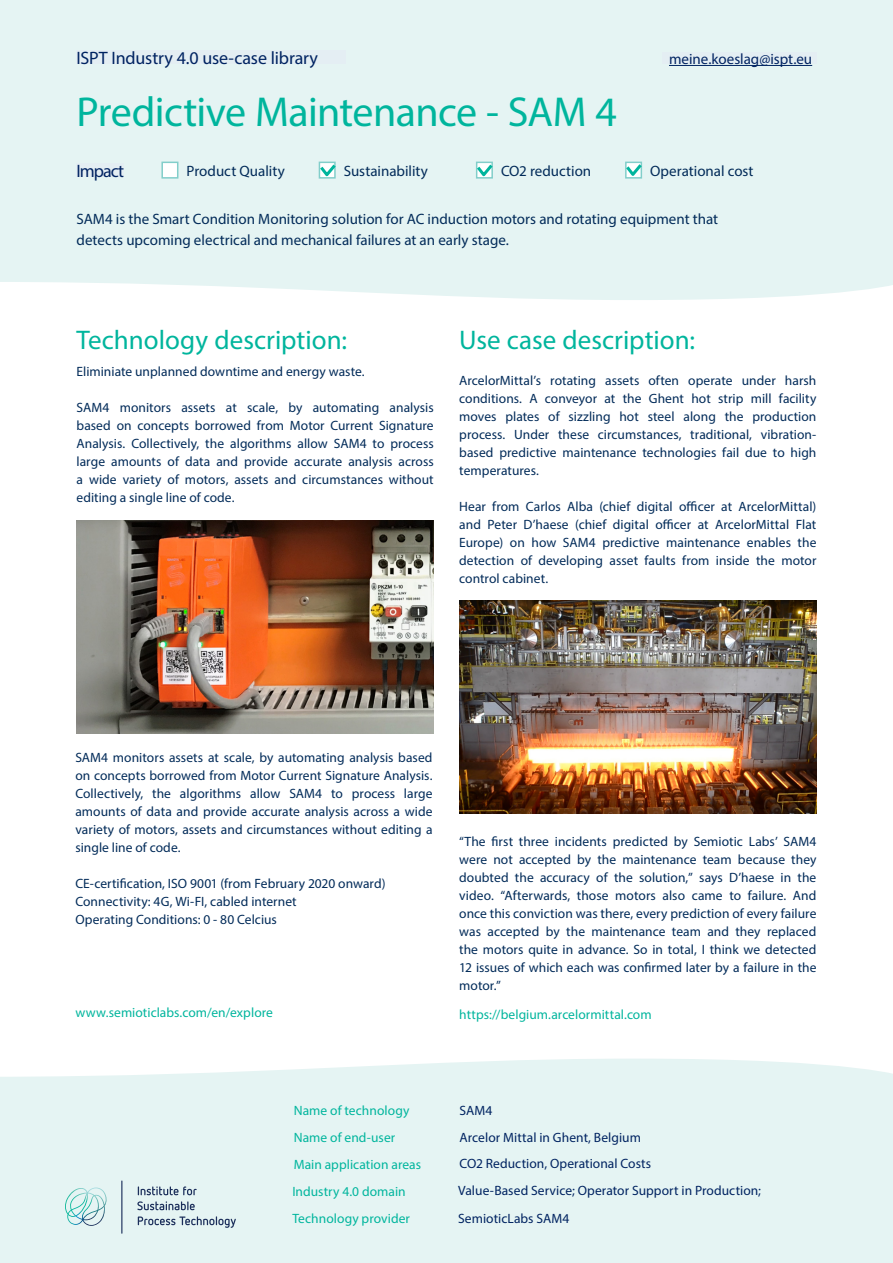
<style>
.page{position:relative;width:893px;height:1263px;background:#fff}
.page>*{position:absolute;margin:0;border:0;box-sizing:border-box;transform-origin:0 0}
.t1{font:42px "Myriad Pro";letter-spacing:-.015em;color:#00b59d}
.t2{font:27px "Myriad Pro";color:#00b59d}
.t3{font:18px "Myriad Pro";letter-spacing:-.01em;color:#002361}
.Tekst__ispt_donkerbl{font:15px "Myriad Pro";color:#022b59}
.Tekst__ispt_donkerbl-2{font:15px "Myriad Pro";color:#002361}
.Tekst__ispt_donkerbl-3{font:13.5px/18px "Myriad Pro";letter-spacing:.005em;color:#022b59;text-align:justify}
.Tekst__ispt_donkerbl-4{font:13.5px "Myriad Pro";letter-spacing:.005em;color:#00b59d}
.Tekst__ispt_donkerbl-5{font:13.5px "Myriad Pro";letter-spacing:.005em;color:#002361}
</style>
<div class="page">
<div style="left:0;top:0;width:893px;height:300px;background:#e5f4f3"></div>
<div style="left:0;top:1058px;width:893px;height:205px;background:#e5f4f3"></div>
<div style="left:662px;top:53px;width:154px;height:11px;background:#e4eef3"></div>
<hr style="left:669px;top:65px;width:143px;height:1px;background:#002361">
<div style="left:77px;top:50px;width:269px;height:14px;background:#e4eef3"></div>
<div style="left:77px;top:163px;width:47px;height:14px;background:#e4eef3"></div>
<img style="left:77px;top:521px;width:357px;height:212px">
<img style="left:459px;top:601px;width:357px;height:212px">
<hr style="left:121px;top:1180px;width:1px;height:54px;background:#1c2f5b">
<svg style="left:64px;top:1187px;width:43px;height:39px;background:#c4e4e3"></svg>
<svg style="left:138px;top:1186px;width:59px;height:9px"></svg>
<svg style="left:137px;top:1201px;width:58px;height:9px"></svg>
<svg style="left:138px;top:1216px;width:98px;height:12px"></svg>
<div style="left:161px;top:162px;width:17px;height:17px;background:#fff;border:2px solid #82ceca"></div>
<svg style="left:317px;top:161px;width:22px;height:19px"></svg>
<svg style="left:474px;top:161px;width:22px;height:19px"></svg>
<svg style="left:623px;top:161px;width:22px;height:18px"></svg>
<p class="t3" style="left:77px;top:47px;width:243px">ISPT Industry 4.0 use-case library</p>
<p class="t1" style="left:77px;top:86px;width:542px">Predictive Maintenance - SAM 4</p>
<p class="Tekst__ispt_donkerbl-2" style="left:669px;top:50px;width:145px">meine.koeslag@ispt.eu</p>
<p class="t3" style="left:77px;top:160px;width:49px">Impact</p>
<p class="Tekst__ispt_donkerbl" style="left:187px;top:161px;width:100px">Product Quality</p>
<p class="Tekst__ispt_donkerbl" style="left:344px;top:161px;width:86px">Sustainability</p>
<p class="Tekst__ispt_donkerbl" style="left:501px;top:161px;width:92px">CO2 reduction</p>
<p class="Tekst__ispt_donkerbl" style="left:650px;top:161px;width:105px">Operational cost</p>
<p class="Tekst__ispt_donkerbl" style="left:77px;top:209px;width:643px">SAM4 is the Smart Condition Monitoring solution for AC induction motors and rotating equipment that</p>
<p class="Tekst__ispt_donkerbl" style="left:77px;top:230px;width:434px">detects upcoming electrical and mechanical failures at an early stage.</p>
<p class="t2" style="left:77px;top:323px;width:272px">Technology description:</p>
<p class="t2" style="left:459px;top:323px;width:237px">Use case description:</p>
<p class="Tekst__ispt_donkerbl-3" style="left:77px;top:363px;width:290px">Eliminiate unplanned downtime and energy waste.</p>
<p class="Tekst__ispt_donkerbl-3" style="left:77px;top:399px;width:359px">SAM4 monitors assets at scale, by automating analysis based on concepts borrowed from Motor Current Signature Analysis. Collectively, the algorithms allow SAM4 to process large amounts of data and provide accurate analysis across a wide variety of motors, assets and circumstances without editing a single line of code.</p>
<p class="Tekst__ispt_donkerbl-3" style="left:459px;top:371px;width:359px">ArcelorMittal’s rotating assets often operate under harsh conditions. A conveyor at the Ghent hot strip mill facility moves plates of sizzling hot steel along the production process. Under these circumstances, traditional, vibration&shy;based predictive maintenance technologies fail due to high temperatures.</p>
<p class="Tekst__ispt_donkerbl-3" style="left:459px;top:497px;width:359px">Hear from Carlos Alba (chief digital officer at ArcelorMittal) and Peter D’haese (chief digital officer at ArcelorMittal Flat Europe) on how SAM4 predictive maintenance enables the detection of developing asset faults from inside the motor control cabinet.</p>
<p class="Tekst__ispt_donkerbl-3" style="left:75px;top:748px;width:359px">SAM4 monitors assets at scale, by automating analysis based on concepts borrowed from Motor Current Signature Analysis.<br>Collectively, the algorithms allow SAM4 to process large amounts of data and provide accurate analysis across a wide variety of motors, assets and circumstances without editing a single line of code.</p>
<p class="Tekst__ispt_donkerbl-3" style="left:75px;top:874px;width:312px">CE-certification, ISO 9001 (from February 2020 onward)</p>
<p class="Tekst__ispt_donkerbl-3" style="left:75px;top:892px;width:223px">Connectivity: 4G, Wi-FI, cabled internet</p>
<p class="Tekst__ispt_donkerbl-3" style="left:75px;top:910px;width:203px">Operating Conditions: 0 - 80 Celcius</p>
<p class="Tekst__ispt_donkerbl-3" style="left:459px;top:833px;width:359px">“The first three incidents predicted by Semiotic Labs’ SAM4 were not accepted by the maintenance team because they doubted the accuracy of the solution,” says D’haese in the video. “Afterwards, those motors also came to failure. And once this conviction was there, every prediction of every failure was accepted by the maintenance team and they replaced the motors quite in advance. So in total, I think we detected 12 issues of which each was confirmed later by a failure in the motor.”</p>
<p class="Tekst__ispt_donkerbl-4" style="left:75px;top:1004px;width:199px">www.semioticlabs.com/en/explore</p>
<p class="Tekst__ispt_donkerbl-4" style="left:459px;top:1006px;width:194px">https://belgium.arcelormittal.com</p>
<p class="Tekst__ispt_donkerbl-4" style="left:294px;top:1102px;width:117px">Name of technology</p>
<p class="Tekst__ispt_donkerbl-5" style="left:460px;top:1102px;width:34px">SAM4</p>
<p class="Tekst__ispt_donkerbl-4" style="left:294px;top:1129px;width:103px">Name of end-user</p>
<p class="Tekst__ispt_donkerbl-5" style="left:460px;top:1129px;width:183px">Arcelor Mittal in Ghent, Belgium</p>
<p class="Tekst__ispt_donkerbl-4" style="left:294px;top:1156px;width:129px">Main application areas</p>
<p class="Tekst__ispt_donkerbl-5" style="left:460px;top:1155px;width:193px">CO2 Reduction, Operational Costs</p>
<p class="Tekst__ispt_donkerbl-4" style="left:292px;top:1183px;width:115px">Industry 4.0 domain</p>
<p class="Tekst__ispt_donkerbl-5" style="left:458px;top:1182px;width:304px">Value-Based Service; Operator Support in Production;</p>
<p class="Tekst__ispt_donkerbl-4" style="left:292px;top:1210px;width:119px">Technology provider</p>
<p class="Tekst__ispt_donkerbl-5" style="left:458px;top:1210px;width:113px">SemioticLabs SAM4</p>
</div>
